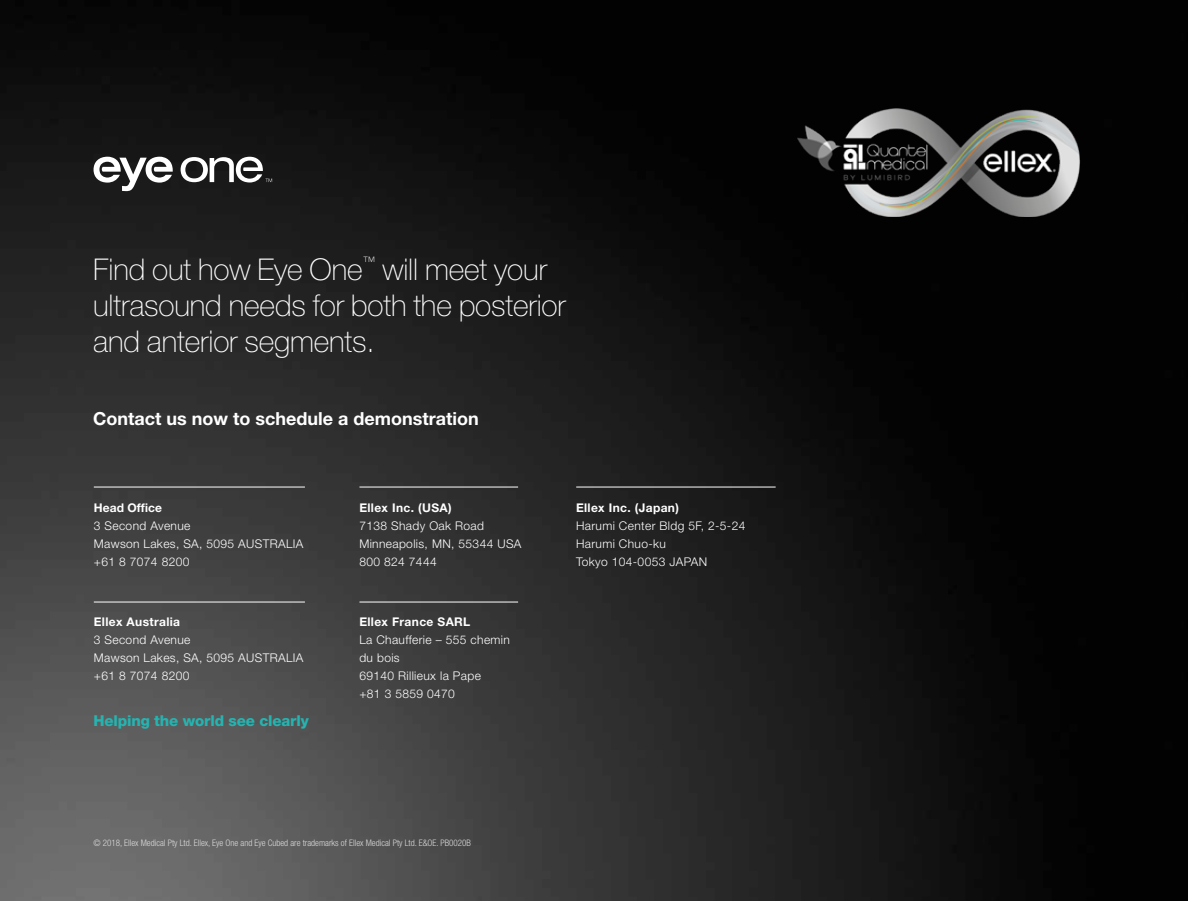
<style>
.page{position:relative;width:1188px;height:901px;background:#fff}
.page>*{position:absolute;margin:0;border:0;box-sizing:border-box;transform-origin:0 0}
.t1{font:100 30px/36px "Helvetica Neue LT Std";letter-spacing:-.005em;color:#fff}
.t2{font:700 18px "Helvetica Neue LT Std";color:#fff}
.t3{font:800 15px "Helvetica Neue LT Std";letter-spacing:-.01em;color:#25b4b1}
.t4{font:100 13.05px "Helvetica Neue LT Std";color:#fff}
.t5{font:300 12px/18px "Helvetica Neue LT Std";letter-spacing:.03em;color:#fff}
.t6{font:700 12px "Helvetica Neue LT Std";letter-spacing:.03em;color:#fff}
.t7{font:700 12px "Helvetica Neue LT Std";letter-spacing:.005em;color:#fff}
.t8{font:300 condensed 9px "Helvetica Neue LT Std";color:#dadada}
</style>
<div class="page">
<img style="left:0;top:0;width:1188px;height:901px">
<img style="left:798px;top:108px;width:295px;height:109px">
<hr style="left:94px;top:487px;width:211px;height:1px;background:#fff">
<hr style="left:94px;top:602px;width:211px;height:1px;background:#fff">
<hr style="left:359px;top:487px;width:159px;height:1px;background:#fff">
<hr style="left:359px;top:602px;width:159px;height:1px;background:#fff">
<hr style="left:576px;top:487px;width:200px;height:1px;background:#fff">
<svg style="left:94px;top:157px;width:79px;height:34px"></svg>
<svg style="left:181px;top:157px;width:91px;height:26px"></svg>
<h1 class="t1" style="left:93px;top:251px;width:271px">Find out how Eye One</h1>
<p class="t4" style="left:363px;top:254px;width:14px">™</p>
<h1 class="t1" style="left:93px;top:251px;width:474px;text-indent:289px">will meet your ultrasound needs for both the posterior and anterior segments.</h1>
<h2 class="t2" style="left:93px;top:408px;width:387px">Contact us now to schedule a demonstration</h2>
<p class="t7" style="left:94px;top:500px;width:70px">Head Office</p>
<p class="t5" style="left:94px;top:516px;width:211px">3 Second Avenue<br>Mawson Lakes, SA, 5095 AUSTRALIA +61 8 7074 8200</p>
<p class="t6" style="left:94px;top:614px;width:88px">Ellex Australia</p>
<p class="t5" style="left:94px;top:631px;width:211px">3 Second Avenue<br>Mawson Lakes, SA, 5095 AUSTRALIA +61 8 7074 8200</p>
<p class="t3" style="left:94px;top:712px;width:217px">Helping the world see clearly</p>
<p class="t6" style="left:359px;top:500px;width:94px">Ellex Inc. (USA)</p>
<p class="t5" style="left:359px;top:516px;width:164px">7138 Shady Oak Road<br>Minneapolis, MN, 55344 USA<br>800 824 7444</p>
<p class="t6" style="left:359px;top:614px;width:113px">Ellex France SARL</p>
<p class="t5" style="left:359px;top:631px;width:152px">La Chaufferie – 555 chemin du bois<br>69140 Rillieux la Pape<br>+81 3 5859 0470</p>
<p class="t6" style="left:576px;top:500px;width:104px">Ellex Inc. (Japan)</p>
<p class="t5" style="left:576px;top:516px;width:171px">Harumi Center Bldg 5F, 2-5-24<br>Harumi Chuo-ku<br>Tokyo 104-0053 JAPAN</p>
<p class="t8" style="left:94px;top:837px;width:379px">© 2018, Ellex Medical Pty Ltd. Ellex, Eye One and Eye Cubed are trademarks of Ellex Medical Pty Ltd. E&amp;OE. PB0020B</p>
</div>
